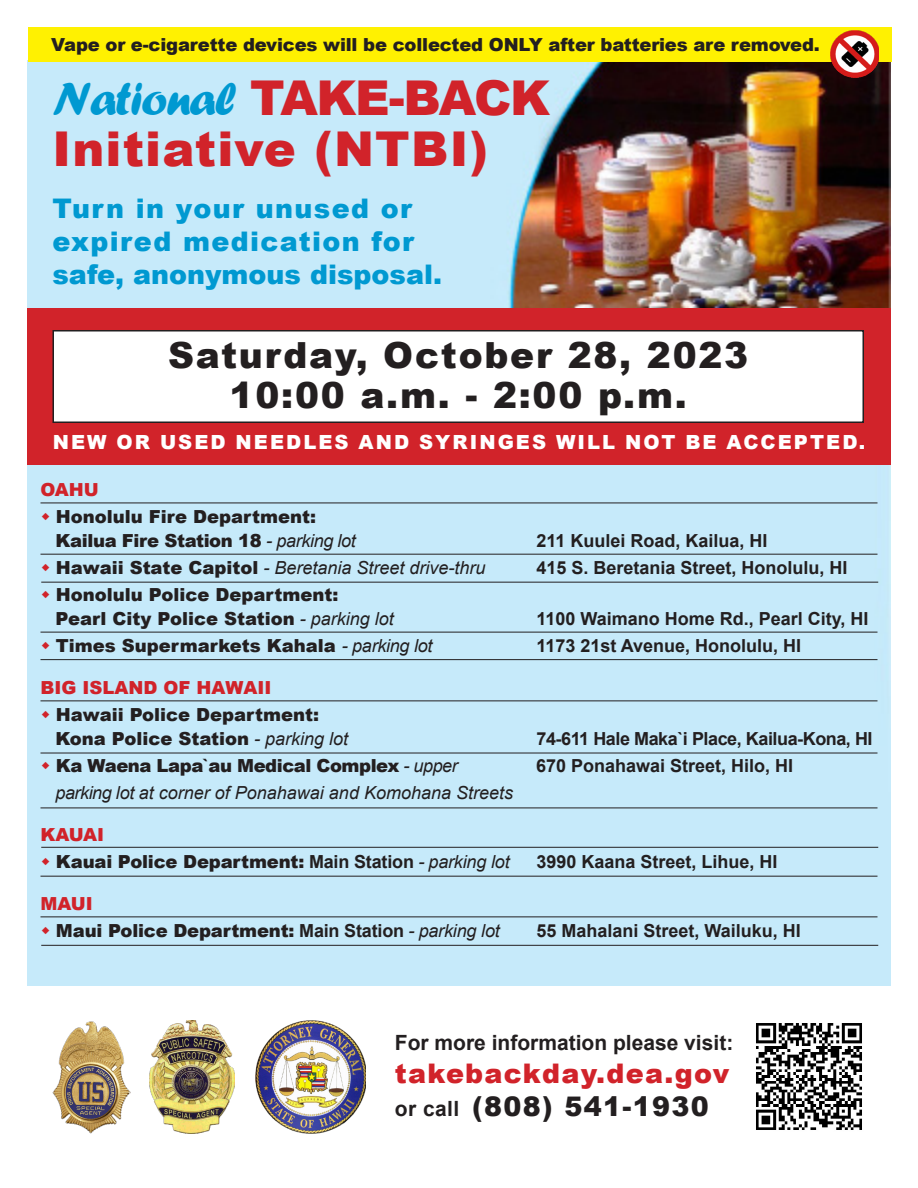
<style>
.page{position:relative;width:918px;height:1188px;background:#fff}
.page>*{position:absolute;margin:0;border:0;box-sizing:border-box;transform-origin:0 0}
.t1{font:900 48px "Arial";letter-spacing:-.035em;color:#d1232a}
.t2{font:900 48px "Arial";letter-spacing:.025em;color:#d1232a}
.t3{font:900 36px "Arial";letter-spacing:.05em;color:#231f20}
.t4{font:900 27px "Arial";letter-spacing:.05em;color:#0099d1}
.t5{font:900 27px "Arial";color:#0099d1}
.t6{font:900 27px "Arial";letter-spacing:.05em;color:#d1232a}
.t7{font:900 27px "Arial";letter-spacing:.05em;color:#231f20}
.t8{font:700 21px "Arial";color:#231f20}
.t9{font:900 19.5px "Arial";letter-spacing:.105em;color:#fff}
.t10{font:900 18px "Arial";letter-spacing:-.01em;color:#231f20}
.t11{font:700 18px "Arial";color:#231f20}
.t12{font:italic 18px "Arial";color:#231f20}
.t13{font:700 18px "Arial";letter-spacing:-.025em;color:#231f20}
.t14{font:900 18px "Arial";color:#d1232a}
.s1{font-family:"Forte";font-weight:400;color:#0099d1}
.s2{font-weight:400;font-style:italic}
.s3{font-weight:900;font-style:normal}
.s4{font-weight:700}
.s5{font-weight:700;font-size:21px}
</style>
<div class="page">
<img style="left:27px;top:60px;width:864px;height:926px">
<hr style="left:40px;top:808px;width:838px;height:1px;background:#231f20">
<div style="left:27px;top:308px;width:864px;height:156px;background:#d1232a"></div>
<div style="left:53px;top:331px;width:810px;height:91px;background:#fff"></div>
<div style="left:52px;top:330px;width:812px;height:93px;border:2px solid #231f20"></div>
<img style="left:256px;top:1021px;width:110px;height:112px">
<img style="left:52px;top:1021px;width:79px;height:112px">
<hr style="left:40px;top:554px;width:838px;height:1px;background:#231f20">
<hr style="left:40px;top:632px;width:838px;height:1px;background:#231f20">
<hr style="left:40px;top:503px;width:838px;height:1px;background:#231f20">
<hr style="left:40px;top:659px;width:838px;height:1px;background:#231f20">
<hr style="left:40px;top:700px;width:838px;height:1px;background:#231f20">
<hr style="left:40px;top:916px;width:838px;height:1px;background:#231f20">
<img style="left:150px;top:1020px;width:85px;height:113px">
<hr style="left:40px;top:753px;width:838px;height:1px;background:#231f20">
<hr style="left:40px;top:876px;width:838px;height:1px;background:#231f20">
<hr style="left:41px;top:847px;width:837px;height:1px;background:#231f20">
<hr style="left:41px;top:582px;width:837px;height:1px;background:#231f20">
<div style="left:28px;top:27px;width:864px;height:34px;background:#fff101"></div>
<img style="left:830px;top:31px;width:49px;height:47px">
<hr style="left:41px;top:945px;width:837px;height:1px;background:#231f20">
<img style="left:756px;top:1023px;width:106px;height:107px">
<svg style="left:42px;top:513px;width:7px;height:7px"></svg>
<svg style="left:42px;top:564px;width:7px;height:7px"></svg>
<svg style="left:42px;top:591px;width:7px;height:7px"></svg>
<svg style="left:42px;top:642px;width:7px;height:7px"></svg>
<svg style="left:42px;top:711px;width:7px;height:7px"></svg>
<svg style="left:42px;top:762px;width:7px;height:7px"></svg>
<svg style="left:42px;top:858px;width:7px;height:7px"></svg>
<svg style="left:42px;top:927px;width:7px;height:7px"></svg>
<p class="t10" style="left:51px;top:32px;width:770px">Vape or e-cigarette devices will be collected ONLY after batteries are removed.</p>
<p class="t1" style="left:52px;top:63px;width:499px"><span class="s1">National</span> TAKE-BACK</p>
<p class="t2" style="left:52px;top:114px;width:437px">Initiative (NTBI)</p>
<p class="t4" style="left:52px;top:188px;width:361px">Turn in your unused or</p>
<p class="t4" style="left:52px;top:221px;width:363px">expired medication for</p>
<p class="t5" style="left:52px;top:254px;width:391px">safe, anonymous disposal.</p>
<p class="t3" style="left:168px;top:329px;width:582px">Saturday, October 28, 2023</p>
<p class="t3" style="left:230px;top:369px;width:459px">10:00 a.m. - 2:00 p.m.</p>
<p class="t9" style="left:53px;top:428px;width:814px">NEW OR USED NEEDLES AND SYRINGES WILL NOT BE ACCEPTED.</p>
<p class="t14" style="left:40px;top:476px;width:60px">OAHU</p>
<p class="t10" style="left:56px;top:503px;width:262px">Honolulu Fire Department:</p>
<p class="t10" style="left:56px;top:527px;width:302px">Kailua Fire Station 18 <span class="s2">- parking lot</span></p>
<p class="t11" style="left:537px;top:528px;width:233px">211 Kuulei Road, Kailua, HI</p>
<p class="t12" style="left:56px;top:556px;width:431px"><span class="s3">Hawaii State Capitol</span> - Beretania Street drive-thru</p>
<p class="t11" style="left:537px;top:555px;width:313px">415 S. Beretania Street, Honolulu, HI</p>
<p class="t10" style="left:56px;top:581px;width:284px">Honolulu Police Department:</p>
<p class="t10" style="left:56px;top:605px;width:340px">Pearl City Police Station <span class="s2">- parking lot</span></p>
<p class="t11" style="left:537px;top:606px;width:334px">1100 Waimano Home Rd., Pearl City, HI</p>
<p class="t10" style="left:56px;top:632px;width:378px">Times Supermarkets Kahala <span class="s2">- parking lot</span></p>
<p class="t11" style="left:537px;top:633px;width:266px">1173 21st Avenue, Honolulu, HI</p>
<p class="t14" style="left:40px;top:674px;width:233px">BIG ISLAND OF HAWAII</p>
<p class="t10" style="left:56px;top:701px;width:265px">Hawaii Police Department:</p>
<p class="t10" style="left:56px;top:725px;width:294px">Kona Police Station <span class="s2">- parking lot</span></p>
<p class="t13" style="left:536px;top:726px;width:338px">74-611 Hale Maka`i Place, Kailua-Kona, HI</p>
<p class="t10" style="left:56px;top:752px;width:403px">Ka Waena Lapa`au Medical Complex <span class="s2">- upper</span></p>
<p class="t11" style="left:536px;top:753px;width:259px">670 Ponahawai Street, Hilo, HI</p>
<p class="t12" style="left:56px;top:781px;width:459px">parking lot at corner of Ponahawai and Komohana Streets</p>
<p class="t14" style="left:40px;top:821px;width:65px">KAUAI</p>
<p class="t10" style="left:56px;top:848px;width:455px">Kauai Police Department: <span class="s4">Main Station</span> <span class="s2">- parking lot</span></p>
<p class="t11" style="left:537px;top:849px;width:243px">3990 Kaana Street, Lihue, HI</p>
<p class="t14" style="left:40px;top:890px;width:54px">MAUI</p>
<p class="t10" style="left:56px;top:917px;width:446px">Maui Police Department: <span class="s4">Main Station</span> <span class="s2">- parking lot</span></p>
<p class="t11" style="left:537px;top:918px;width:266px">55 Mahalani Street, Wailuku, HI</p>
<p class="t8" style="left:395px;top:1028px;width:340px">For more information please visit:</p>
<p class="t6" style="left:395px;top:1054px;width:336px">takebackday.dea.gov</p>
<p class="t7" style="left:395px;top:1087px;width:315px"><span class="s5">or call</span> (808) 541-1930</p>
</div>
